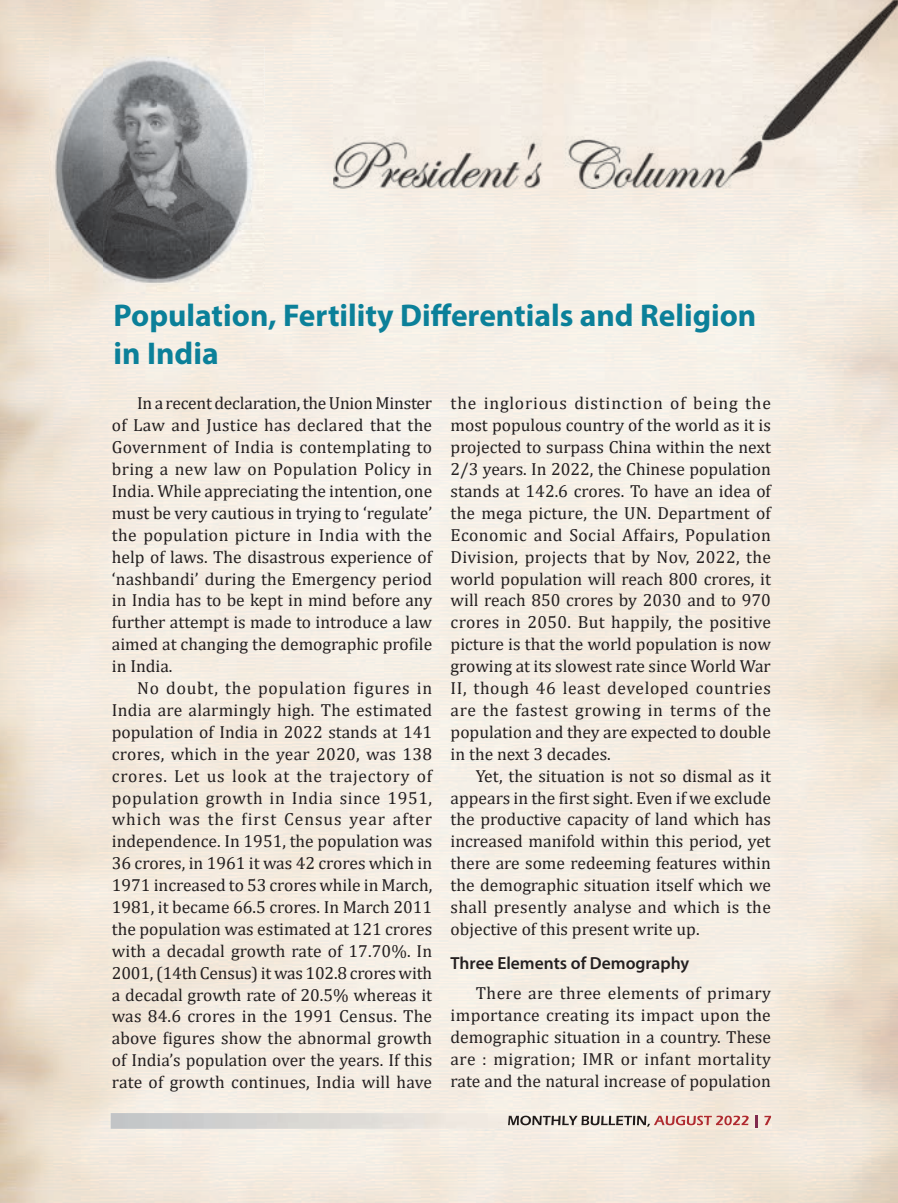
<style>
.page{position:relative;width:898px;height:1203px;background:#fff}
.page>*{position:absolute;margin:0;border:0;box-sizing:border-box;transform-origin:0 0}
.t1{font:700 31.5px/37.8px "Myriad Pro";color:#0b8099}
.t2{font:17.5px/21.9px "Cambria";color:#231f20;text-align:justify}
.t3{font:600 17.5px "Myriad Pro";color:#231f20}
</style>
<div class="page">
<img style="left:50px;top:47px;width:1px;height:122px">
<img style="left:50px;top:169px;width:54px;height:122px">
<img style="left:263px;top:108px;width:1px;height:183px">
<img style="left:51px;top:47px;width:212px;height:122px">
<img style="left:104px;top:169px;width:159px;height:61px">
<img style="left:51px;top:230px;width:212px;height:61px">
<img style="left:333px;top:0;width:565px;height:189px">
<img style="left:111px;top:1112px;width:660px;height:16px">
<img style="left:508px;top:1115px;width:142px;height:11px">
<svg style="left:654px;top:1115px;width:10px;height:9px"></svg>
<img style="left:665px;top:1115px;width:47px;height:9px">
<img style="left:716px;top:1115px;width:32px;height:9px">
<svg style="left:755px;top:1115px;width:2px;height:12px"></svg>
<svg style="left:764px;top:1115px;width:7px;height:9px"></svg>
<h1 class="t1" style="left:114px;top:295px;width:644px">Population, Fertility Differentials and Religion in India</h1>
<p class="t2" style="left:450px;top:392px;width:322px">the inglorious distinction of being the most populous country of the world as it is projected to surpass China within the next 2/3 years. In 2022, the Chinese population stands at 142.6 crores. To have an idea of the mega picture, the UN. Department of Economic and Social Affairs, Population Division, projects that by Nov, 2022, the world population will reach 800 crores, it will reach 850 crores by 2030 and to 970 crores in 2050. But happily, the positive picture is that the world population is now growing at its slowest rate since World War II, though 46 least developed countries are the fastest growing in terms of the population and they are expected to double in the next 3 decades.</p>
<p class="t2" style="left:450px;top:764px;width:322px;text-indent:25px">Yet, the situation is not so dismal as it appears in the first sight. Even if we exclude the productive capacity of land which has increased manifold within this period, yet there are some redeeming features within the demographic situation itself which we shall presently analyse and which is the objective of this present write up.</p>
<p class="t3" style="left:450px;top:952px;width:240px">Three Elements of Demography</p>
<p class="t2" style="left:450px;top:982px;width:322px;text-indent:25px">There are three elements of primary importance creating its impact upon the demographic situation in a country. These are : migration; IMR or infant mortality rate and the natural increase of population</p>
<p class="t2" style="left:112px;top:392px;width:322px;text-indent:25px">In a recent declaration, the Union Minster of Law and Justice has declared that the Government of India is contemplating to bring a new law on Population Policy in India. While appreciating the intention, one must be very cautious in trying to ‘regulate’ the population picture in India with the help of laws. The disastrous experience of ‘nashbandi’ during the Emergency period in India has to be kept in mind before any further attempt is made to introduce a law aimed at changing the demographic profile in India.</p>
<p class="t2" style="left:112px;top:677px;width:322px;text-indent:25px">No doubt, the population figures in India are alarmingly high. The estimated population of India in 2022 stands at 141 crores, which in the year 2020, was 138 crores. Let us look at the trajectory of population growth in India since 1951, which was the first Census year after independence. In 1951, the population was 36 crores, in 1961 it was 42 crores which in 1971 increased to 53 crores while in March, 1981, it became 66.5 crores. In March 2011 the population was estimated at 121 crores with a decadal growth rate of 17.70%. In 2001, (14th Census) it was 102.8 crores with a decadal growth rate of 20.5% whereas it was 84.6 crores in the 1991 Census. The above figures show the abnormal growth of India’s population over the years. If this rate of growth continues, India will have</p>
</div>
